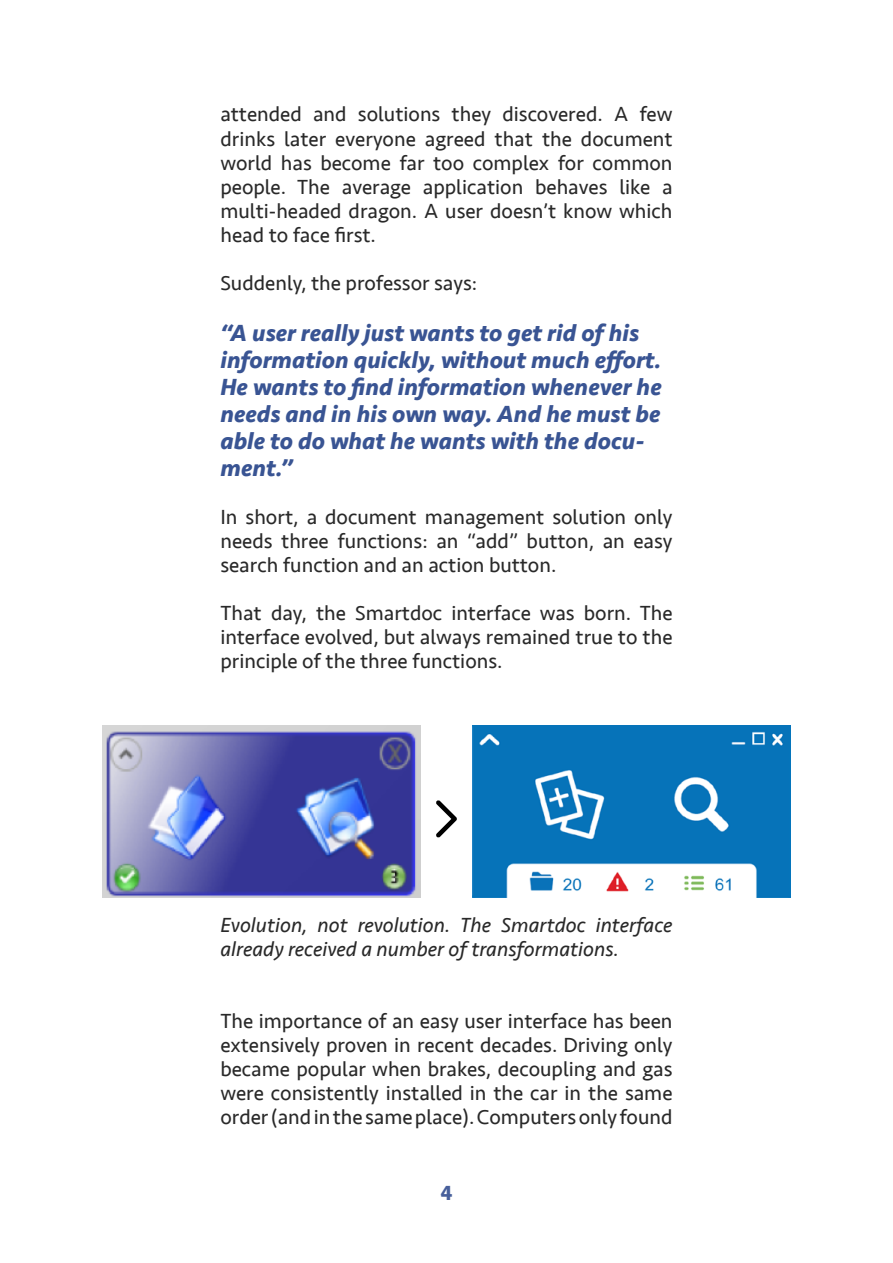
<style>
.page{position:relative;width:893px;height:1263px;background:#fff}
.page>*{position:absolute;margin:0;border:0;box-sizing:border-box;transform-origin:0 0}
.t1{font:italic 700 24px/27px "Seravek";color:#395493}
.t2{font:21px/24px "Seravek";color:#292929;text-align:justify}
.t3{font:italic 21px/24px "Seravek";color:#292929}
.t4{font:700 21px "Seravek";color:#475f9b}
</style>
<div class="page">
<img style="left:102px;top:725px;width:318px;height:173px">
<img style="left:473px;top:725px;width:318px;height:173px">
<svg style="left:436px;top:800px;width:21px;height:37px"></svg>
<p class="t2" style="left:220px;top:102px;width:454px">attended and solutions they discovered. A few drinks later everyone agreed that the document world has become far too complex for common people. The average application behaves like a multi-headed dragon. A user doesn’t know which head to face first.</p>
<p class="t2" style="left:220px;top:270px;width:258px">Suddenly, the professor says:</p>
<p class="t1" style="left:220px;top:318px;width:443px">“A user really just wants to get rid of his information quickly, without much effort.<br>He wants to find information whenever he needs and in his own way. And he must be able to do what he wants with the docu&shy;ment.”</p>
<p class="t2" style="left:220px;top:504px;width:454px">In short, a document management solution only needs three functions: an “add” button, an easy search function and an action button.</p>
<p class="t2" style="left:220px;top:600px;width:454px">That day, the Smartdoc interface was born. The interface evolved, but always remained true to the principle of the three functions.</p>
<p class="t3" style="left:220px;top:912px;width:454px">Evolution, not revolution. The Smartdoc interface already received a number of transformations.</p>
<p class="t2" style="left:220px;top:1008px;width:454px">The importance of an easy user interface has been extensively proven in recent decades. Driving only became popular when brakes, decoupling and gas were consistently installed in the car in the same order (and in the same place). Computers only found</p>
<p class="t4" style="left:440px;top:1176px;width:14px">4</p>
</div>
